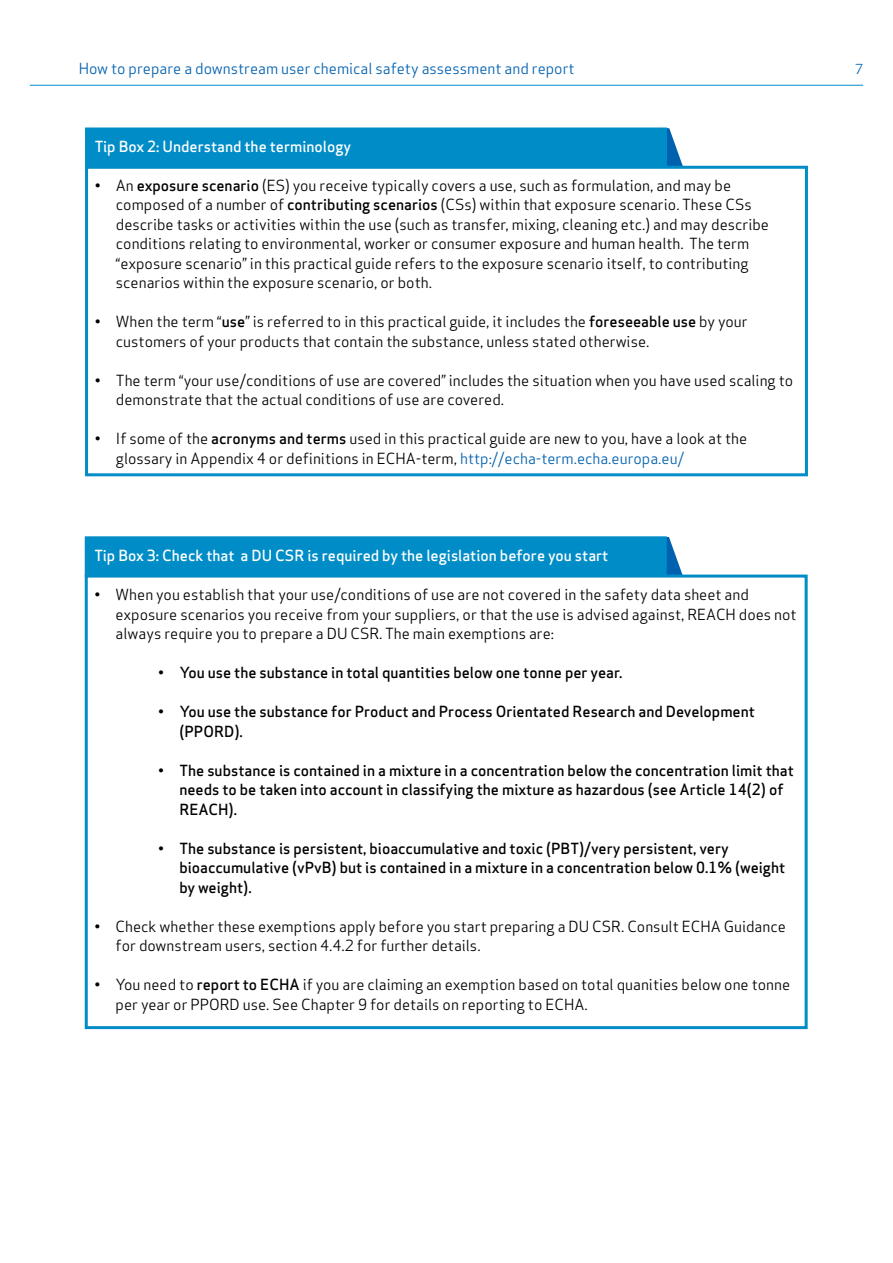
<style>
.page{position:relative;width:893px;height:1263px;background:#fff}
.page>*{position:absolute;margin:0;border:0;box-sizing:border-box;transform-origin:0 0}
.t1{font:15px/19.5px "Apex Sans";color:#000}
.t2{font:500 15px/19.5px "Apex Sans";color:#000}
.t3{font:500 15px "Apex Sans";color:#fff}
.t4{font:15px "Apex Sans";color:#0061af}
.t5{font:13.5px "Apex Sans";color:#0068b3}
.s1{font-weight:500}
.s2{color:#0061af}
.s3{font-weight:400}
</style>
<div class="page">
<hr style="left:30px;top:85px;width:833px;height:1px;background:#008dc7">
<svg style="left:633px;top:127px;width:61px;height:39px"></svg>
<div style="left:85px;top:166px;width:723px;height:310px;border:3px solid #008dc7"></div>
<div style="left:85px;top:128px;width:582px;height:40px;background:#008dc7"></div>
<svg style="left:667px;top:537px;width:26px;height:38px"></svg>
<div style="left:85px;top:575px;width:723px;height:454px;border:3px solid #008dc7"></div>
<div style="left:85px;top:536px;width:582px;height:41px;background:#008dc7;border:2px solid #008dc7"></div>
<p class="t4" style="left:79px;top:56px;width:497px">How to prepare a downstream user chemical safety assessment and report</p>
<p class="t5" style="left:855px;top:58px;width:10px">7</p>
<p class="t3" style="left:95px;top:133px;width:258px">Tip Box 2: Understand the terminology</p>
<p class="t1" style="left:116px;top:174px;width:655px;text-indent:-21px">• An <span class="s1">exposure scenario</span> (ES) you receive typically covers a use, such as formulation, and may be composed of a number of <span class="s1">contributing scenarios</span> (CSs) within that exposure scenario. These CSs describe tasks or activities within the use (such as transfer, mixing, cleaning etc.) and may describe conditions relating to environmental, worker or consumer exposure and human health. The term “exposure scenario” in this practical guide refers to the exposure scenario itself, to contributing scenarios within the exposure scenario, or both.</p>
<p class="t1" style="left:116px;top:310px;width:633px;text-indent:-21px">• When the term “<span class="s1">use</span>” is referred to in this practical guide, it includes the <span class="s1">foreseeable use</span> by your customers of your products that contain the substance, unless stated otherwise.</p>
<p class="t1" style="left:116px;top:369px;width:679px;text-indent:-21px">• The term “your use/conditions of use are covered” includes the situation when you have used scaling to demonstrate that the actual conditions of use are covered.</p>
<p class="t1" style="left:116px;top:427px;width:633px;text-indent:-21px">• If some of the <span class="s1">acronyms and terms</span> used in this practical guide are new to you, have a look at the glossary in Appendix 4 or definitions in ECHA-term, <span class="s2">http://echa-term.echa.europa.eu/</span></p>
<p class="t3" style="left:94px;top:542px;width:515px">Tip Box 3: Check that a DU CSR is required by the legislation before you start</p>
<p class="t1" style="left:116px;top:583px;width:683px;text-indent:-21px">• When you establish that your use/conditions of use are not covered in the safety data sheet and exposure scenarios you receive from your suppliers, or that the use is advised against, REACH does not always require you to prepare a DU CSR. The main exemptions are:</p>
<p class="t2" style="left:158px;top:661px;width:466px"><span class="s3">•</span> You use the substance in total quantities below one tonne per year.</p>
<p class="t2" style="left:179px;top:700px;width:577px;text-indent:-21px"><span class="s3">•</span> You use the substance for Product and Process Orientated Research and Development (PPORD).</p>
<p class="t2" style="left:179px;top:758px;width:616px;text-indent:-21px"><span class="s3">•</span> The substance is contained in a mixture in a concentration below the concentration limit that needs to be taken into account in classifying the mixture as hazardous (see Article 14(2) of<br>REACH).</p>
<p class="t2" style="left:179px;top:836px;width:607px;text-indent:-21px"><span class="s3">•</span> The substance is persistent, bioaccumulative and toxic (PBT)/very persistent, very bioaccumulative (vPvB) but is contained in a mixture in a concentration below 0.1% (weight by weight).</p>
<p class="t1" style="left:116px;top:915px;width:672px;text-indent:-21px">• Check whether these exemptions apply before you start preparing a DU CSR. Consult ECHA Guidance for downstream users, section 4.4.2 for further details.</p>
<p class="t1" style="left:116px;top:973px;width:676px;text-indent:-21px">• You need to <span class="s1">report to ECHA</span> if you are claiming an exemption based on total quanities below one tonne per year or PPORD use. See Chapter 9 for details on reporting to ECHA.</p>
</div>
